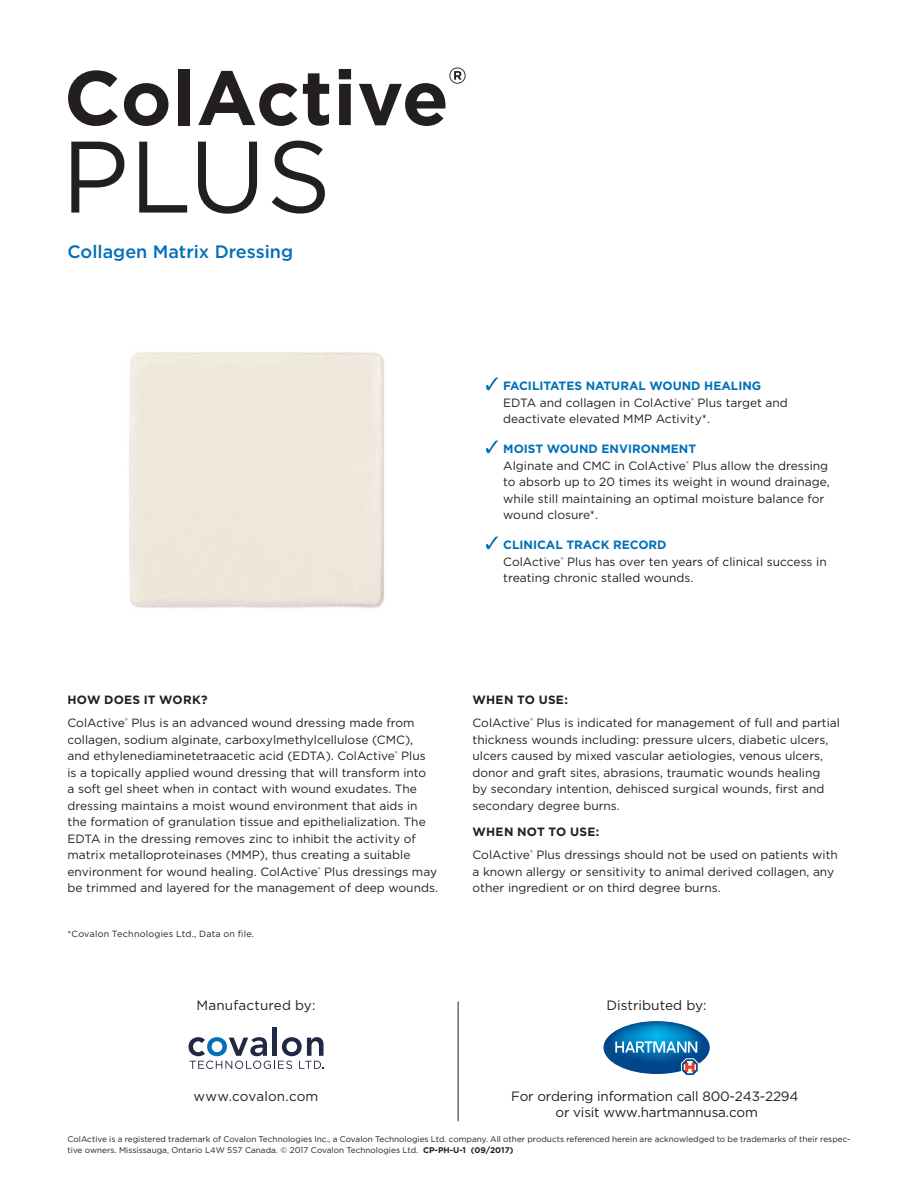
<style>
.page{position:relative;width:918px;height:1188px;background:#fff}
.page>*{position:absolute;margin:0;border:0;box-sizing:border-box;transform-origin:0 0}
.t1{font:500 18px "Gotham";color:#0070b9}
.t2{font:13.5px/16.2px "Gotham";letter-spacing:-.015em;color:#231f20;text-align:center}
.t3{font:13.5px "Gotham";letter-spacing:.015em;color:#231f20}
.t4{font:13.5px "Gotham";letter-spacing:.01em;color:#231f20}
.t5{font:12px/16.5px "Gotham";color:#231f20}
.t6{font:9px "Gotham";letter-spacing:.025em;color:#231f20}
.t7{font:8.25px/10.5px "Gotham";color:#231f20}
.s1{font-weight:700;color:#0070b9}
.s2{font-weight:700}
</style>
<div class="page">
<div style="left:272px;top:1027px;width:5px;height:29px;background:#212844"></div>
<svg style="left:189px;top:1037px;width:135px;height:32px"></svg>
<hr style="left:458px;top:1002px;width:1px;height:119px;background:#231f20">
<svg style="left:604px;top:1021px;width:106px;height:54px"></svg>
<svg style="left:486px;top:377px;width:12px;height:13px"></svg>
<svg style="left:486px;top:440px;width:12px;height:13px"></svg>
<svg style="left:486px;top:536px;width:12px;height:13px"></svg>
<svg style="left:68px;top:70px;width:50px;height:56px"></svg>
<svg style="left:124px;top:83px;width:45px;height:43px"></svg>
<div style="left:178px;top:69px;width:12px;height:56px;background:#231f20"></div>
<svg style="left:198px;top:71px;width:131px;height:55px"></svg>
<svg style="left:339px;top:69px;width:12px;height:56px"></svg>
<svg style="left:359px;top:68px;width:107px;height:58px"></svg>
<svg style="left:71px;top:142px;width:53px;height:71px"></svg>
<svg style="left:139px;top:142px;width:48px;height:71px"></svg>
<svg style="left:198px;top:142px;width:59px;height:72px"></svg>
<svg style="left:272px;top:141px;width:53px;height:73px"></svg>
<h1 class="t1" style="left:68px;top:240px;width:227px">Collagen Matrix Dressing</h1>
<p class="t5" style="left:503px;top:378px;width:286px"><span class="s1">FACILITATES NATURAL WOUND HEALING<br></span>EDTA and collagen in ColActive<sup>®</sup> Plus target and deactivate elevated MMP Activity*.</p>
<p class="t5" style="left:503px;top:441px;width:328px"><span class="s1">MOIST WOUND ENVIRONMENT<br></span>Alginate and CMC in ColActive<sup>®</sup> Plus allow the dressing to absorb up to 20 times its weight in wound drainage, while still maintaining an optimal moisture balance for wound closure*.</p>
<p class="t5" style="left:503px;top:537px;width:325px"><span class="s1">CLINICAL TRACK RECORD<br></span>ColActive<sup>®</sup> Plus has over ten years of clinical success in treating chronic stalled wounds.</p>
<p class="t5" style="left:68px;top:688px;width:349px;line-height:23.2px"><span class="s2">HOW DOES IT WORK?<br></span>ColActive<sup>®</sup> Plus is an advanced wound dressing made from</p>
<p class="t5" style="left:67px;top:731px;width:372px">collagen, sodium alginate, carboxylmethylcellulose (CMC), and ethylenediaminetetraacetic acid (EDTA). ColActive<sup>®</sup> Plus<br>is a topically applied wound dressing that will transform into<br>a soft gel sheet when in contact with wound exudates. The dressing maintains a moist wound environment that aids in the formation of granulation tissue and epithelialization. The EDTA in the dressing removes zinc to inhibit the activity of matrix metalloproteinases (MMP), thus creating a suitable environment for wound healing. ColActive<sup>®</sup> Plus dressings may be trimmed and layered for the management of deep wounds.</p>
<p class="t6" style="left:68px;top:928px;width:188px">*Covalon Technologies Ltd., Data on file.</p>
<p class="t3" style="left:196px;top:997px;width:121px">Manufactured by:</p>
<p class="t5" style="left:473px;top:688px;width:369px;line-height:23.2px"><span class="s2">WHEN TO USE:<br></span>ColActive<sup>®</sup> Plus is indicated for management of full and partial</p>
<p class="t5" style="left:472px;top:731px;width:357px">thickness wounds including: pressure ulcers, diabetic ulcers, ulcers caused by mixed vascular aetiologies, venous ulcers, donor and graft sites, abrasions, traumatic wounds healing by secondary intention, dehisced surgical wounds, first and secondary degree burns.</p>
<p class="t5" style="left:473px;top:820px;width:367px;line-height:23.2px"><span class="s2">WHEN NOT TO USE:<br></span>ColActive<sup>®</sup> Plus dressings should not be used on patients with</p>
<p class="t5" style="left:472px;top:863px;width:363px">a known allergy or sensitivity to animal derived collagen, any other ingredient or on third degree burns.</p>
<p class="t2" style="left:607px;top:997px;width:102px">Distributed by:</p>
<p class="t2" style="left:511px;top:1088px;width:289px">For ordering information call 800-243-2294 or visit www.hartmannusa.com</p>
<p class="t7" style="left:68px;top:1134px;width:785px">ColActive is a registered trademark of Covalon Technologies Inc., a Covalon Technologies Ltd. company. All other products referenced herein are acknowledged to be trademarks of their respec&shy;tive owners. Mississauga, Ontario L4W 5S7 Canada. © 2017 Covalon Technologies Ltd. <span class="s2">CP-PH-U-1 (09/2017)</span></p>
<p class="t4" style="left:194px;top:1088px;width:126px">www.covalon.com</p>
</div>
